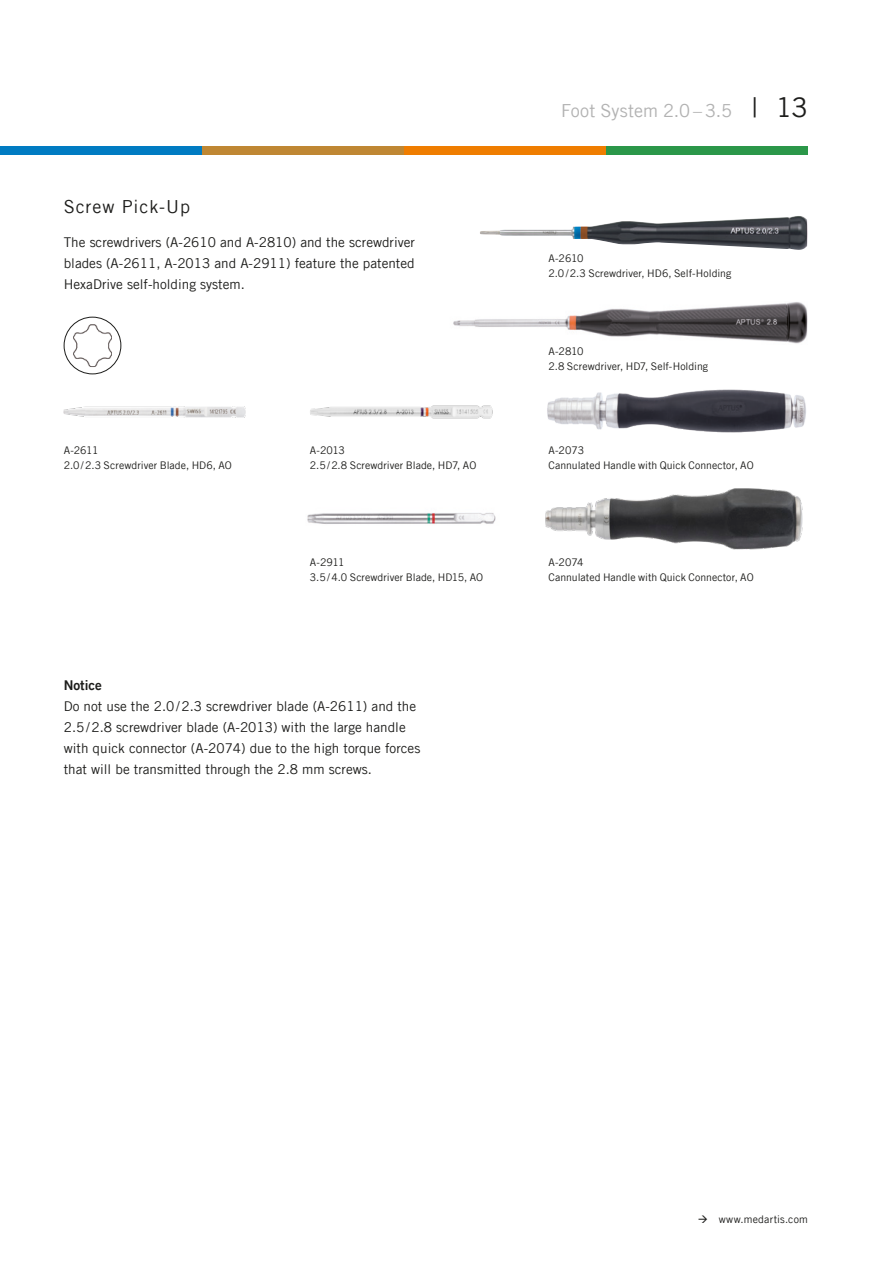
<style>
.page{position:relative;width:893px;height:1263px;background:#fff}
.page>*{position:absolute;margin:0;border:0;box-sizing:border-box;transform-origin:0 0}
.t1{font:18px "Trade Gothic LT Com";letter-spacing:.005em;color:#b2b2b2}
.Titel_12pt{font:18px "Trade Gothic LT Com";letter-spacing:.05em;color:#1d1d1b}
.BodyText_9pt{font:13.5px/21px "Trade Gothic LT Com";color:#1d1d1b;text-align:justify}
.BodyText_9pt-2{font:13.5px "Trade Gothic LT Com Bd 2";color:#1d1d1b}
.Legende_7pt{font:10.5px "Trade Gothic LT Com";letter-spacing:.005em;color:#1d1d1b}
.s1{font-size:27px;color:#1d1d1b}
</style>
<div class="page">
<div style="left:0;top:147px;width:202px;height:8px;background:#007bc2"></div>
<div style="left:202px;top:147px;width:202px;height:8px;background:#bf8733"></div>
<div style="left:404px;top:147px;width:202px;height:8px;background:#ef7d00"></div>
<div style="left:606px;top:147px;width:202px;height:8px;background:#2b9749"></div>
<img style="left:73px;top:324px;width:39px;height:43px">
<div style="left:64px;top:317px;width:57px;height:57px;border:1px solid #1d1d1b;border-radius:50%"></div>
<img style="left:480px;top:216px;width:328px;height:34px">
<img style="left:453px;top:302px;width:355px;height:42px">
<img style="left:545px;top:488px;width:258px;height:62px">
<img style="left:310px;top:406px;width:183px;height:12px">
<img style="left:64px;top:407px;width:182px;height:10px">
<img style="left:307px;top:513px;width:189px;height:11px">
<img style="left:547px;top:389px;width:259px;height:44px">
<p class="Titel_12pt" style="left:64px;top:196px;width:128px">Screw Pick-Up</p>
<p class="BodyText_9pt" style="left:64px;top:231px;width:353px">The screwdrivers (A-2610 and A-2810) and the screwdriver blades (A-2611, A-2013 and A-2911) feature the patented HexaDrive self-holding system.</p>
<p class="Legende_7pt" style="left:64px;top:444px;width:36px">A-2611</p>
<p class="Legende_7pt" style="left:64px;top:459px;width:170px">2.0/2.3 Screwdriver Blade, HD6, AO</p>
<p class="Legende_7pt" style="left:310px;top:444px;width:37px">A-2013</p>
<p class="Legende_7pt" style="left:310px;top:459px;width:168px">2.5/2.8 Screwdriver Blade, HD7, AO</p>
<p class="Legende_7pt" style="left:310px;top:556px;width:36px">A-2911</p>
<p class="Legende_7pt" style="left:310px;top:571px;width:175px">3.5/4.0 Screwdriver Blade, HD15, AO</p>
<p class="BodyText_9pt-2" style="left:64px;top:677px;width:40px">Notice</p>
<p class="BodyText_9pt" style="left:64px;top:696px;width:358px;text-align:left">Do not use the 2.0/2.3 screwdriver blade (A-2611) and the 2.5/2.8 screwdriver blade (A-2013) with the large handle with quick connector (A-2074) due to the high torque forces that will be transmitted through the 2.8 mm screws.</p>
<h1 class="t1" style="left:561px;top:100px;width:248px">Foot System 2.0 – 3.5 <span class="s1">| 13</span></h1>
<p class="Legende_7pt" style="left:549px;top:252px;width:36px">A-2610</p>
<p class="Legende_7pt" style="left:549px;top:267px;width:184px">2.0/2.3 Screwdriver, HD6, Self-Holding</p>
<p class="Legende_7pt" style="left:549px;top:345px;width:36px">A-2810</p>
<p class="Legende_7pt" style="left:549px;top:360px;width:161px">2.8 Screwdriver, HD7, Self-Holding</p>
<p class="Legende_7pt" style="left:549px;top:444px;width:37px">A-2073</p>
<p class="Legende_7pt" style="left:549px;top:459px;width:207px">Cannulated Handle with Quick Connector, AO</p>
<p class="Legende_7pt" style="left:549px;top:556px;width:36px">A-2074</p>
<p class="Legende_7pt" style="left:549px;top:571px;width:207px">Cannulated Handle with Quick Connector, AO</p>
<p class="Legende_7pt" style="left:698px;top:1212px;width:112px">→ www.medartis.com</p>
</div>
